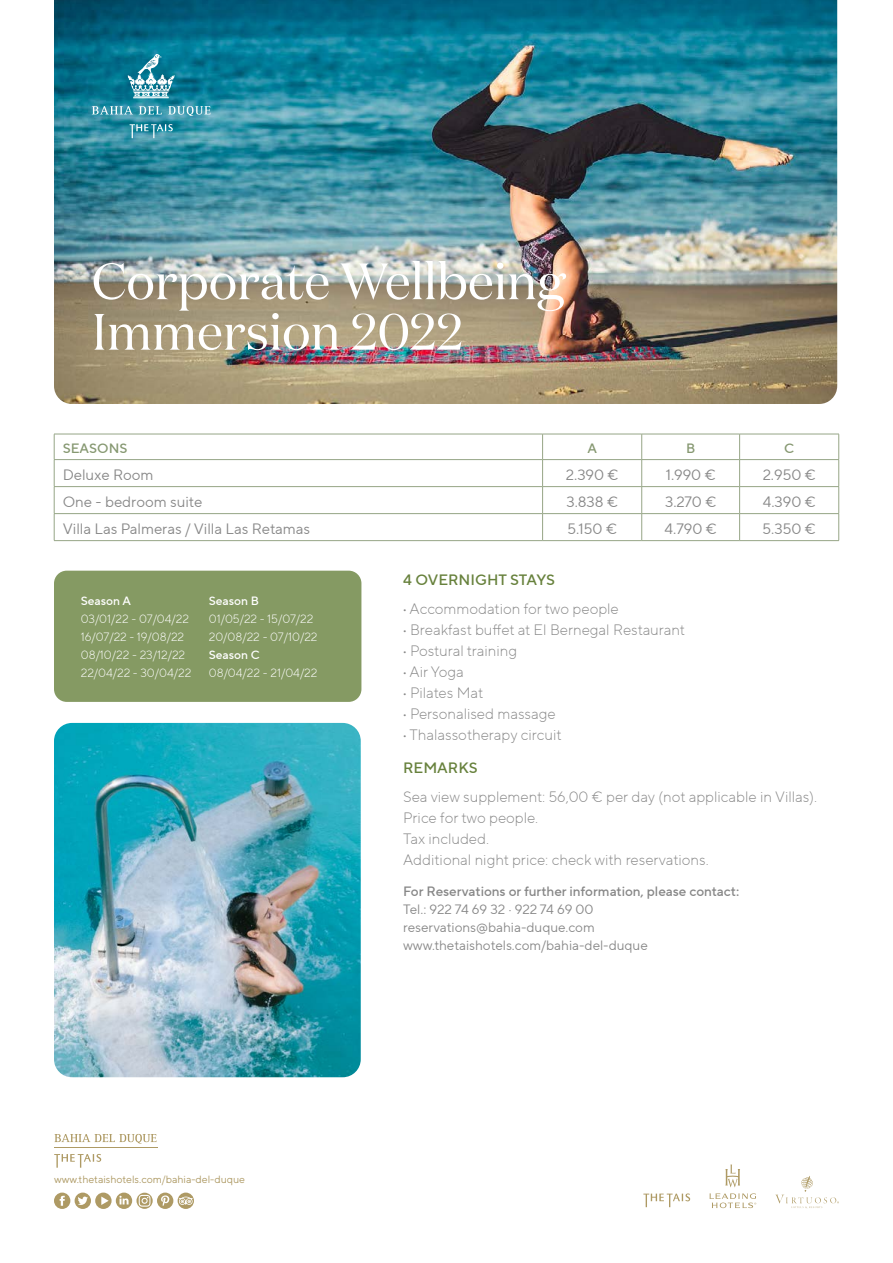
<style>
.page{position:relative;width:893px;height:1263px;background:#fff}
.page>*{position:absolute;margin:0;border:0;box-sizing:border-box;transform-origin:0 0}
.t1{font:51px/50.6px "Domaine Display";color:#fff}
.t2{font:300 15px/21px "TT Norms Pro";color:#878787}
.t3{font:15px "TT Norms Pro";color:#878787}
.t4{font:500 15px "TT Norms Pro";color:#67813c}
.t5{font:13.5px/18px "TT Norms Pro";color:#878787}
.t6{font:500 13.5px "TT Norms Pro";color:#878787}
.t7{font:500 13.5px "TT Norms Pro";color:#869871}
.t8{font:300 12px/18px "TT Norms Pro";color:#fff}
.t9{font:500 12px "TT Norms Pro";color:#fff}
.t10{font:10.5px "TT Norms Pro";color:#ae9a64}
.s1{font-weight:500;color:#67813c}
.s2{font-weight:500}
</style>
<div class="page">
<img style="left:54px;top:0;width:783px;height:404px">
<svg style="left:130px;top:124px;width:43px;height:14px"></svg>
<svg style="left:128px;top:54px;width:47px;height:44px;background:#4f9db0"></svg>
<svg style="left:92px;top:106px;width:41px;height:8px"></svg>
<svg style="left:139px;top:106px;width:23px;height:8px"></svg>
<svg style="left:168px;top:106px;width:42px;height:10px"></svg>
<img style="left:54px;top:723px;width:307px;height:354px">
<div style="left:54px;top:571px;width:307px;height:131px;background:#859a63;border-radius:13px"></div>
<svg style="left:54px;top:1192px;width:140px;height:17px"></svg>
<svg style="left:725px;top:1164px;width:15px;height:23px"></svg>
<svg style="left:709px;top:1193px;width:47px;height:15px"></svg>
<svg style="left:643px;top:1193px;width:47px;height:14px"></svg>
<svg style="left:775px;top:1176px;width:64px;height:32px"></svg>
<hr style="left:54px;top:1148px;width:103px;height:1px;background:#ae9a64">
<svg style="left:54px;top:1134px;width:102px;height:9px"></svg>
<svg style="left:54px;top:1154px;width:47px;height:14px"></svg>
<hr style="left:54px;top:434px;width:489px;height:1px;background:#96a586">
<hr style="left:543px;top:434px;width:99px;height:1px;background:#96a586">
<hr style="left:642px;top:434px;width:98px;height:1px;background:#96a586">
<hr style="left:740px;top:434px;width:99px;height:1px;background:#96a586">
<hr style="left:54px;top:459px;width:489px;height:1px;background:#96a586">
<hr style="left:543px;top:459px;width:99px;height:1px;background:#96a586">
<hr style="left:642px;top:459px;width:98px;height:1px;background:#96a586">
<hr style="left:740px;top:459px;width:99px;height:1px;background:#96a586">
<hr style="left:54px;top:486px;width:489px;height:1px;background:#96a586">
<hr style="left:543px;top:486px;width:99px;height:1px;background:#96a586">
<hr style="left:642px;top:486px;width:98px;height:1px;background:#96a586">
<hr style="left:740px;top:486px;width:99px;height:1px;background:#96a586">
<hr style="left:54px;top:513px;width:489px;height:1px;background:#96a586">
<svg style="left:54px;top:434px;width:1px;height:106px"></svg>
<hr style="left:543px;top:513px;width:99px;height:1px;background:#96a586">
<svg style="left:542px;top:434px;width:1px;height:106px"></svg>
<hr style="left:642px;top:513px;width:98px;height:1px;background:#96a586">
<svg style="left:641px;top:434px;width:1px;height:106px"></svg>
<hr style="left:740px;top:513px;width:99px;height:1px;background:#96a586">
<svg style="left:739px;top:434px;width:1px;height:106px"></svg>
<svg style="left:838px;top:434px;width:1px;height:106px"></svg>
<hr style="left:54px;top:540px;width:489px;height:1px;background:#96a586">
<hr style="left:543px;top:540px;width:99px;height:1px;background:#96a586">
<hr style="left:642px;top:540px;width:98px;height:1px;background:#96a586">
<hr style="left:740px;top:540px;width:99px;height:1px;background:#96a586">
<h1 class="t1" style="left:92px;top:256px;width:475px">Corporate Wellbeing<br>Immersion 2022</h1>
<p class="t7" style="left:63px;top:439px;width:66px">SEASONS</p>
<p class="t7" style="left:588px;top:439px;width:11px">A</p>
<p class="t7" style="left:686px;top:439px;width:11px">B</p>
<p class="t7" style="left:784px;top:439px;width:12px">C</p>
<p class="t3" style="left:63px;top:464px;width:92px">Deluxe Room</p>
<p class="t3" style="left:566px;top:464px;width:54px">2.390 €</p>
<p class="t3" style="left:666px;top:464px;width:51px">1.990 €</p>
<p class="t3" style="left:763px;top:464px;width:55px">2.950 €</p>
<p class="t3" style="left:63px;top:491px;width:141px">One - bedroom suite</p>
<p class="t3" style="left:566px;top:491px;width:53px">3.838 €</p>
<p class="t3" style="left:665px;top:491px;width:53px">3.270 €</p>
<p class="t3" style="left:763px;top:491px;width:54px">4.390 €</p>
<p class="t3" style="left:63px;top:518px;width:249px">Villa Las Palmeras / Villa Las Retamas</p>
<p class="t3" style="left:567px;top:518px;width:51px">5.150 €</p>
<p class="t3" style="left:664px;top:518px;width:54px">4.790 €</p>
<p class="t3" style="left:763px;top:518px;width:55px">5.350 €</p>
<p class="t9" style="left:81px;top:592px;width:52px">Season A</p>
<p class="t8" style="left:81px;top:610px;width:112px">03/01/22 - 07/04/22<br>16/07/22 - 19/08/22<br>08/10/22 - 23/12/22<br>22/04/22 - 30/04/22</p>
<p class="t9" style="left:209px;top:592px;width:52px">Season B</p>
<p class="t8" style="left:209px;top:610px;width:110px">01/05/22 - 15/07/22<br>20/08/22 - 07/10/22</p>
<p class="t9" style="left:209px;top:646px;width:52px">Season C</p>
<p class="t8" style="left:209px;top:664px;width:110px">08/04/22 - 21/04/22</p>
<p class="t2" style="left:403px;top:565px;width:217px;line-height:29.5px"><span class="s1">4 OVERNIGHT STAYS<br></span><span class="s2">·</span> Accommodation for two people</p>
<p class="t2" style="left:403px;top:619px;width:283px"><span class="s2">·</span> Breakfast buffet at El Bernegal Restaurant <span class="s2">·</span> Postural training<br><span class="s2">·</span> Air Yoga<br><span class="s2">·</span> Pilates Mat<br><span class="s2">·</span> Personalised massage<br><span class="s2">·</span> Thalassotherapy circuit</p>
<p class="t4" style="left:403px;top:756px;width:76px">REMARKS</p>
<p class="t2" style="left:403px;top:786px;width:416px">Sea view supplement: 56,00 € per day (not applicable in Villas).<br>Price for two people.<br>Tax included.<br>Additional night price: check with reservations.</p>
<p class="t6" style="left:403px;top:881px;width:338px">For Reservations or further information, please contact:</p>
<p class="t5" style="left:403px;top:900px;width:246px">Tel.: 922 74 69 32 · 922 74 69 00 reservations@bahia-duque.com www.thetaishotels.com/bahia-del-duque</p>
<p class="t10" style="left:54px;top:1173px;width:192px">www.thetaishotels.com/bahia-del-duque</p>
</div>
